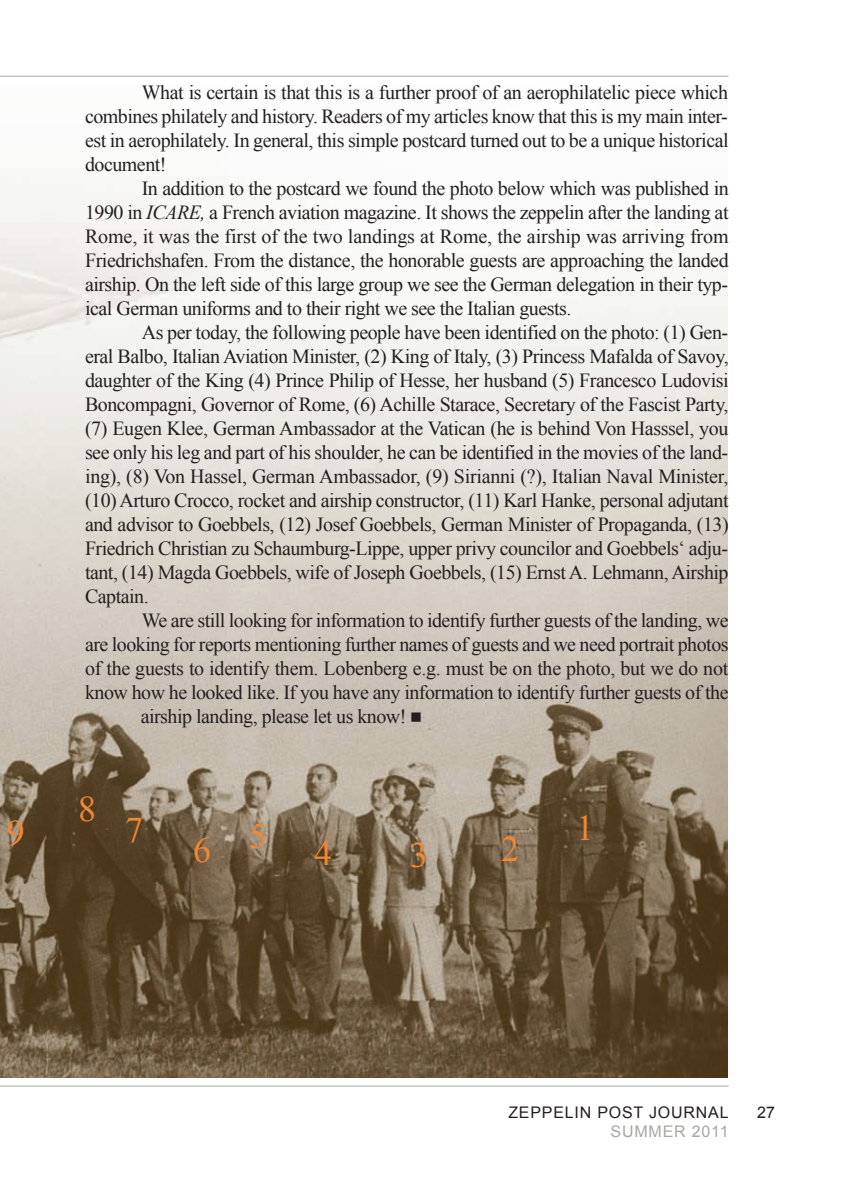
<style>
.page{position:relative;width:842px;height:1191px;background:#fff}
.page>*{position:absolute;margin:0;border:0;box-sizing:border-box;transform-origin:0 0}
.t1{font:36px "Times New Roman";color:#f18633}
.t2{font:20px/24px "Times New Roman";letter-spacing:-.025em;color:#231f20;text-align:justify}
.t3{font:16px "Arial";letter-spacing:.05em;color:#231f20}
.t4{font:16px "Arial";letter-spacing:.05em;color:#a5a9a2}
.s1{font-style:italic}
</style>
<div class="page">
<img style="left:0;top:169px;width:727px;height:908px">
<hr style="left:0;top:76px;width:728px;height:1px;background:#a5a9a2">
<hr style="left:0;top:1085px;width:728px;height:1px;background:#a5a9a2">
<h1 class="t1" style="left:7px;top:813px;width:19px">9</h1>
<p class="t2" style="left:85px;top:80px;width:645px;text-indent:57px">What is certain is that this is a further proof of an aerophilatelic piece which combines philately and history. readers of my articles know that this is my main inter&shy;est in aerophilately. in general, this simple postcard turned out to be a unique historical document!</p>
<p class="t2" style="left:85px;top:176px;width:645px;text-indent:57px">in addition to the postcard we found the photo below which was published in 1990 in <span class="s1">ICARE,</span> a french aviation magazine. it shows the zeppelin after the landing at rome, it was the first of the two landings at rome, the airship was arriving from friedrichshafen. from the distance, the honorable guests are approaching the landed airship. On the left side of this large group we see the German delegation in their typ&shy;ical German uniforms and to their right we see the italian guests.</p>
<p class="t2" style="left:85px;top:320px;width:645px;text-indent:57px">as per today, the following people have been identified on the photo: (1) Gen&shy;eral Balbo, italian aviation Minister, (2) King of italy, (3) princess Mafalda of savoy, daughter of the King (4) prince philip of hesse, her husband (5) francesco Ludovisi Boncompagni, Governor of rome, (6) achille starace, secretary of the fascist party, (7) eugen Klee, German ambassador at the Vatican (he is behind Von hasssel, you see only his leg and part of his shoulder, he can be identified in the movies of the land&shy;ing), (8) Von hassel, German ambassador, (9) sirianni (?), italian naval Minister, (10) arturo crocco, rocket and airship constructor, (11) Karl hanke, personal adjutant and advisor to Goebbels, (12) Josef Goebbels, German Minister of propaganda, (13) friedrich christian zu schaumburg-Lippe, upper privy councilor and Goebbels‘ adju&shy;tant, (14) Magda Goebbels, wife of Joseph Goebbels, (15) ernst a. Lehmann, airship captain.</p>
<p class="t2" style="left:142px;top:608px;width:588px">We are still looking for information to identify further guests of the landing, we</p>
<p class="t2" style="left:85px;top:632px;width:645px">are looking for reports mentioning further names of guests and we need portrait photos</p>
<p class="t2" style="left:85px;top:656px;width:645px">of the guests to identify them. Lobenberg e.g. must be on the photo, but we do not</p>
<p class="t2" style="left:85px;top:680px;width:645px">know how he looked like. if you have any information to identify further guests of the</p>
<p class="t2" style="left:141px;top:704px;width:283px">airship landing, please let us know! ■</p>
<h1 class="t1" style="left:78px;top:789px;width:19px">8</h1>
<h1 class="t1" style="left:125px;top:809px;width:19px">7</h1>
<h1 class="t1" style="left:193px;top:830px;width:19px">6</h1>
<h1 class="t1" style="left:249px;top:816px;width:19px">5</h1>
<h1 class="t1" style="left:314px;top:833px;width:19px">4</h1>
<h1 class="t1" style="left:410px;top:835px;width:19px">3</h1>
<h1 class="t1" style="left:501px;top:829px;width:19px">2</h1>
<h1 class="t1" style="left:576px;top:808px;width:19px">1</h1>
<p class="t3" style="left:508px;top:1103px;width:222px">ZEPPELIN POST JOURNAL</p>
<p class="t3" style="left:757px;top:1103px;width:19px">27</p>
<p class="t4" style="left:611px;top:1122px;width:119px">SUMMER 2011</p>
</div>
